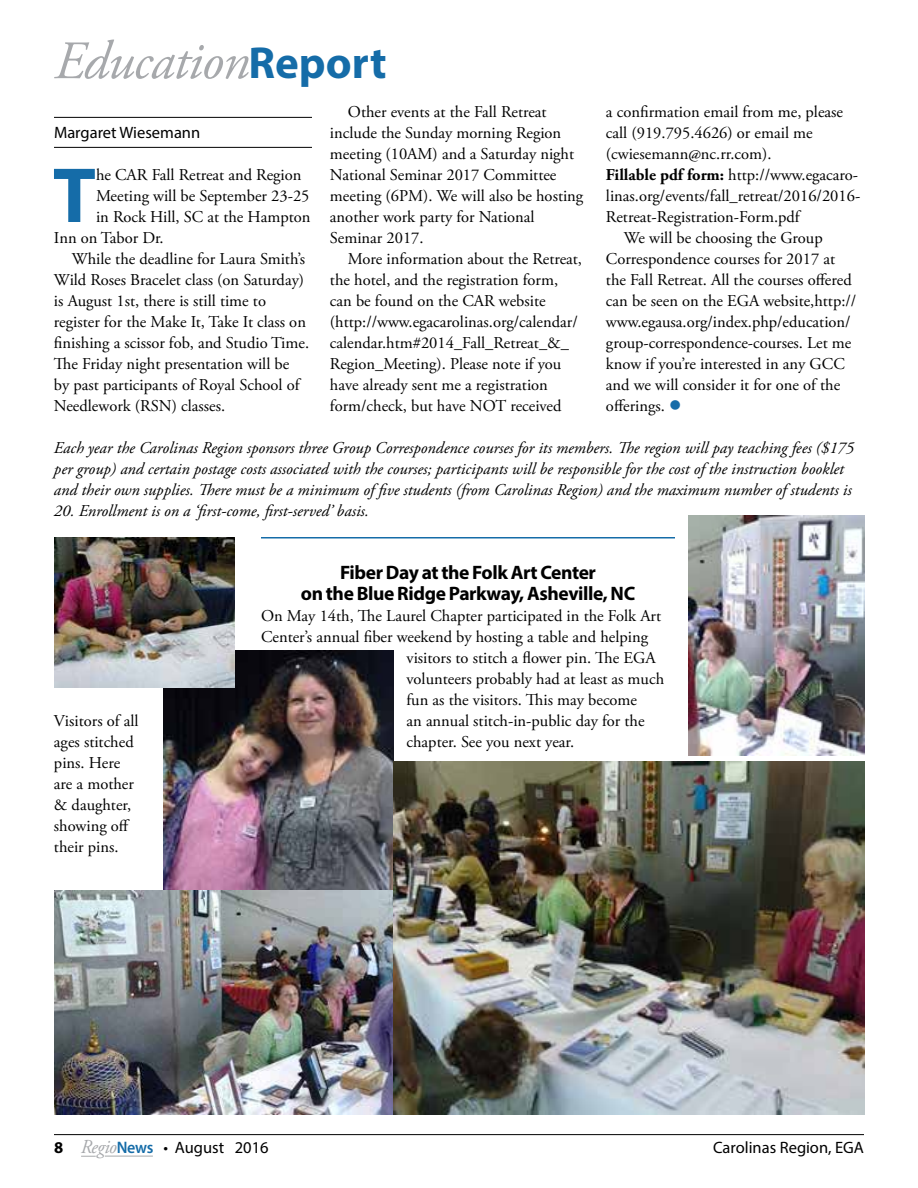
<style>
.page{position:relative;width:918px;height:1188px;background:#fff}
.page>*{position:absolute;margin:0;border:0;box-sizing:border-box;transform-origin:0 0}
.t1{font:700 78.75px "Myriad Pro";color:#156ca8}
.t2{font:italic 54px "Adobe Garamond Pro";letter-spacing:-.02em;color:#a7a9ac}
.t3{font:700 19.5px/21px "Myriad Pro";letter-spacing:-.02em;color:#000;text-align:center}
.t4{font:16.5px/21px "Adobe Garamond Pro";color:#000}
.t5{font:italic 16.5px/21px "Adobe Garamond Pro";color:#000}
.t6{font:16.5px "Myriad Pro";color:#000}
.s1{font-family:"Myriad Pro";font-weight:700;font-style:normal;font-size:45px;color:#156ca8}
.s2{font-weight:700}
.s3{color:#156ca8}
.s4{font-family:"Adobe Garamond Pro";font-style:italic;font-size:19.8px;color:#a7a9ac}
.s5{font-weight:600;font-size:16.65px;color:#156ca8}
</style>
<div class="page">
<hr style="left:54px;top:1134px;width:810px;height:1px;background:#000">
<svg style="left:81px;top:1156px;width:15px;height:1px"></svg>
<hr style="left:105px;top:1156px;width:48px;height:1px;background:#a7a9ac">
<img style="left:164px;top:651px;width:229px;height:240px">
<hr style="left:54px;top:117px;width:258px;height:1px;background:#000">
<hr style="left:54px;top:147px;width:258px;height:1px;background:#000">
<img style="left:54px;top:537px;width:180px;height:151px">
<img style="left:689px;top:516px;width:175px;height:240px">
<img style="left:54px;top:891px;width:339px;height:223px">
<img style="left:393px;top:762px;width:471px;height:352px">
<hr style="left:261px;top:537px;width:414px;height:1px;background:#156ca8">
<h2 class="t2" style="left:54px;top:29px;width:334px">Education<span class="s1">Report</span></h2>
<p class="t6" style="left:54px;top:122px;width:148px">Margaret Wiesemann</p>
<h1 class="t1" style="left:53px;top:144px;width:45px">T</h1>
<p class="t4" style="left:96px;top:165px;width:207px">he CAR Fall Retreat and Region</p>
<p class="t4" style="left:330px;top:102px;width:255px;text-indent:18px">Other events at the Fall Retreat include the Sunday morning Region meeting (10AM) and a Saturday night<br>National Seminar 2017 Committee meeting (6PM). We will also be hosting another work party for National<br>Seminar 2017.</p>
<p class="t4" style="left:330px;top:249px;width:254px;text-indent:18px">More information about the Retreat, the hotel, and the registration form, can be found on the CAR website (http://www.egacarolinas.org/calendar/ calendar.htm#2014_Fall_Retreat_&amp;_ Region_Meeting). Please note if you have already sent me a registration form/check, but have NOT received</p>
<p class="t4" style="left:606px;top:102px;width:239px">a confirmation email from me, please</p>
<p class="t4" style="left:606px;top:123px;width:208px">call (919.795.4626) or email me</p>
<p class="t4" style="left:606px;top:144px;width:167px">(cwiesemann@nc.rr.com).</p>
<p class="t4" style="left:606px;top:165px;width:254px"><span class="s2">Fillable pdf form:</span> http://www.egacaro-</p>
<p class="t4" style="left:606px;top:186px;width:256px">linas.org/events/fall_retreat/2016/2016-</p>
<p class="t4" style="left:606px;top:207px;width:195px">Retreat-Registration-Form.pdf</p>
<p class="t4" style="left:624px;top:228px;width:200px">We will be choosing the Group</p>
<p class="t4" style="left:606px;top:249px;width:231px">Correspondence courses for 2017 at</p>
<p class="t4" style="left:606px;top:270px;width:247px">the Fall Retreat. All the courses offered</p>
<p class="t4" style="left:606px;top:291px;width:252px">can be seen on the EGA website,http://</p>
<p class="t4" style="left:606px;top:312px;width:246px">www.egausa.org/index.php/education/</p>
<p class="t4" style="left:606px;top:333px;width:247px">group-correspondence-courses. Let me</p>
<p class="t4" style="left:606px;top:354px;width:240px">know if you’re interested in any GCC</p>
<p class="t4" style="left:606px;top:375px;width:236px">and we will consider it for one of the</p>
<p class="t4" style="left:606px;top:396px;width:77px">offerings. <span class="s3">●</span></p>
<p class="t5" style="left:54px;top:438px;width:802px">Each year the Carolinas Region sponsors three Group Correspondence courses for its members. The region will pay teaching fees ($175 per group) and certain postage costs associated with the courses; participants will be responsible for the cost of the instruction booklet and their own supplies. There must be a minimum of five students (from Carolinas Region) and the maximum number of students is</p>
<p class="t5" style="left:54px;top:501px;width:317px">20. Enrollment is on a ‘first-come, first-served’ basis.</p>
<p class="t4" style="left:96px;top:186px;width:215px">Meeting will be September 23-25</p>
<p class="t4" style="left:96px;top:207px;width:216px">in Rock Hill, SC at the Hampton</p>
<p class="t4" style="left:54px;top:228px;width:111px">Inn on Tabor Dr.</p>
<p class="t4" style="left:72px;top:249px;width:235px">While the deadline for Laura Smith’s</p>
<p class="t4" style="left:54px;top:270px;width:252px">Wild Roses Bracelet class (on Saturday)</p>
<p class="t4" style="left:54px;top:291px;width:214px">is August 1st, there is still time to</p>
<p class="t4" style="left:54px;top:312px;width:254px">register for the Make It, Take It class on</p>
<p class="t4" style="left:54px;top:333px;width:257px">finishing a scissor fob, and Studio Time.</p>
<p class="t4" style="left:54px;top:354px;width:237px">The Friday night presentation will be</p>
<p class="t4" style="left:54px;top:375px;width:247px">by past participants of Royal School of</p>
<p class="t4" style="left:54px;top:396px;width:173px">Needlework (RSN) classes.</p>
<p class="t4" style="left:54px;top:711px;width:86px">Visitors of all ages stitched pins. Here are a mother &amp; daughter, showing off their pins.</p>
<p class="t3" style="left:301px;top:561px;width:336px">Fiber Day at the Folk Art Center<br>on the Blue Ridge Parkway, Asheville, NC</p>
<p class="t4" style="left:261px;top:606px;width:402px">On May 14th, The Laurel Chapter participated in the Folk Art</p>
<p class="t4" style="left:261px;top:627px;width:389px">Center’s annual fiber weekend by hosting a table and helping</p>
<p class="t4" style="left:407px;top:648px;width:251px">visitors to stitch a flower pin. The EGA</p>
<p class="t4" style="left:407px;top:669px;width:259px">volunteers probably had at least as much</p>
<p class="t4" style="left:407px;top:690px;width:232px">fun as the visitors. This may become</p>
<p class="t4" style="left:407px;top:711px;width:240px">an annual stitch-in-public day for the</p>
<p class="t4" style="left:407px;top:732px;width:169px">chapter. See you next year.</p>
<p class="t6" style="left:54px;top:1137px;width:216px"><span class="s2">8</span> <span class="s4">Regio</span><span class="s5">News</span> • August 2016</p>
<p class="t6" style="left:713px;top:1137px;width:152px">Carolinas Region, EGA</p>
</div>
